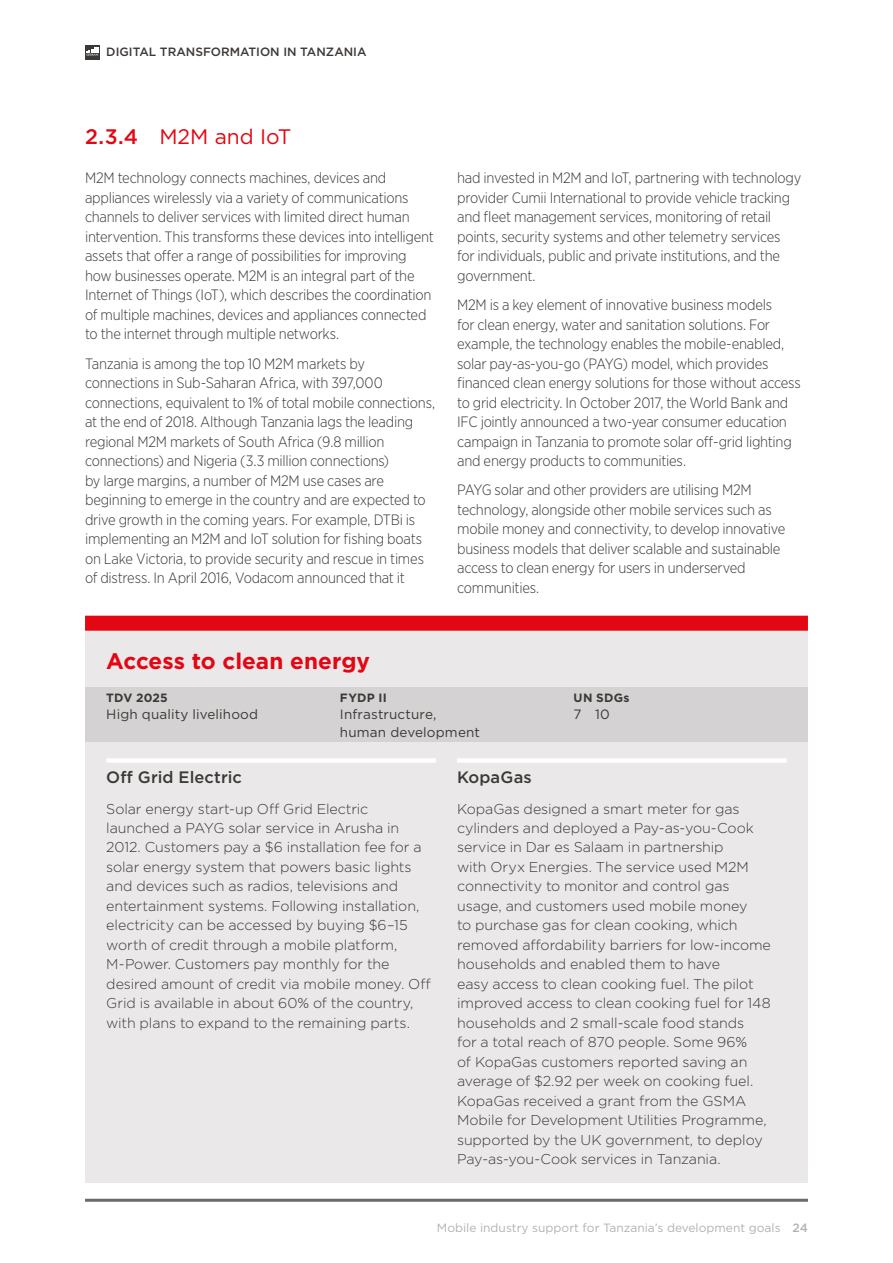
<style>
.page{position:relative;width:893px;height:1263px;background:#fff}
.page>*{position:absolute;margin:0;border:0;box-sizing:border-box;transform-origin:0 0}
.t1{font:700 22.5px "Gotham";color:#e30613}
.t2{font:21px "Gotham";color:#e30613}
.t3{font:500 16.5px "Gotham";letter-spacing:.005em;color:#3c3835}
.t4{font:300 15px/19.5px "Gotham Narrow";letter-spacing:-.015em;color:#3c3835}
.t5{font:300 14.25px/19.5px "Gotham";letter-spacing:-.01em;color:#3c3835}
.t6{font:13.5px/17.7px "Gotham";letter-spacing:.01em;color:#3c3835}
.t7{font:12px "Gotham";color:#b3b2b2}
.t8{font:500 12px "Gotham";color:#3c3835}
.t9{font:700 12px "Gotham";letter-spacing:.02em;color:#3c3835}
.s1{font-weight:500}
</style>
<div class="page">
<svg style="left:85px;top:45px;width:15px;height:15px"></svg>
<svg style="left:86px;top:48px;width:13px;height:8px"></svg>
<hr style="left:85px;top:1199px;width:723px;height:3px;background:#6c6a68">
<div style="left:85px;top:630px;width:723px;height:553px;background:#eae8e9"></div>
<div style="left:85px;top:616px;width:723px;height:15px;background:#e30613"></div>
<div style="left:106px;top:758px;width:330px;height:5px;background:#fff"></div>
<div style="left:457px;top:758px;width:330px;height:5px;background:#fff"></div>
<div style="left:85px;top:688px;width:722px;height:54px;background:#d4d2d2"></div>
<p class="t8" style="left:106px;top:44px;width:262px">DIGITAL TRANSFORMATION IN TANZANIA</p>
<h2 class="t2" style="left:85px;top:123px;width:208px"><span class="s1">2.3.4</span> M2M and IoT</h2>
<p class="t4" style="left:85px;top:168px;width:350px">M2M technology connects machines, devices and appliances wirelessly via a variety of communications channels to deliver services with limited direct human intervention. This transforms these devices into intelligent assets that offer a range of possibilities for improving how businesses operate. M2M is an integral part of the Internet of Things (IoT), which describes the coordination of multiple machines, devices and appliances connected to the internet through multiple networks.</p>
<p class="t4" style="left:85px;top:353px;width:352px">Tanzania is among the top 10 M2M markets by connections in Sub-Saharan Africa, with 397,000 connections, equivalent to 1% of total mobile connections, at the end of 2018. Although Tanzania lags the leading regional M2M markets of South Africa (9.8 million connections) and Nigeria (3.3 million connections)<br>by large margins, a number of M2M use cases are beginning to emerge in the country and are expected to drive growth in the coming years. For example, DTBi is implementing an M2M and IoT solution for fishing boats on Lake Victoria, to provide security and rescue in times of distress. In April 2016, Vodacom announced that it</p>
<p class="t4" style="left:457px;top:168px;width:346px">had invested in M2M and IoT, partnering with technology provider Cumii International to provide vehicle tracking and fleet management services, monitoring of retail points, security systems and other telemetry services for individuals, public and private institutions, and the government.</p>
<p class="t4" style="left:457px;top:295px;width:345px">M2M is a key element of innovative business models<br>for clean energy, water and sanitation solutions. For example, the technology enables the mobile-enabled, solar pay-as-you-go (PAYG) model, which provides financed clean energy solutions for those without access to grid electricity. In October 2017, the World Bank and IFC jointly announced a two-year consumer education campaign in Tanzania to promote solar off-grid lighting and energy products to communities.</p>
<p class="t4" style="left:457px;top:480px;width:330px">PAYG solar and other providers are utilising M2M technology, alongside other mobile services such as mobile money and connectivity, to develop innovative business models that deliver scalable and sustainable access to clean energy for users in underserved communities.</p>
<h1 class="t1" style="left:106px;top:646px;width:265px">Access to clean energy</h1>
<p class="t9" style="left:106px;top:689px;width:63px">TDV 2025</p>
<p class="t6" style="left:106px;top:705px;width:153px">High quality livelihood</p>
<p class="t9" style="left:340px;top:689px;width:48px">FYDP II</p>
<p class="t6" style="left:340px;top:705px;width:142px">Infrastructure, human development</p>
<p class="t9" style="left:574px;top:689px;width:57px">UN SDGs</p>
<p class="t6" style="left:574px;top:705px;width:38px">7 10</p>
<p class="t3" style="left:106px;top:766px;width:137px">Off Grid Electric</p>
<p class="t5" style="left:106px;top:798px;width:326px">Solar energy start-up Off Grid Electric launched a PAYG solar service in Arusha in 2012. Customers pay a $6 installation fee for a solar energy system that powers basic lights and devices such as radios, televisions and entertainment systems. Following installation, electricity can be accessed by buying $6–15 worth of credit through a mobile platform, M-Power. Customers pay monthly for the desired amount of credit via mobile money. Off Grid is available in about 60% of the country, with plans to expand to the remaining parts.</p>
<p class="t3" style="left:457px;top:766px;width:76px">KopaGas</p>
<p class="t5" style="left:457px;top:798px;width:315px">KopaGas designed a smart meter for gas cylinders and deployed a Pay-as-you-Cook service in Dar es Salaam in partnership<br>with Oryx Energies. The service used M2M connectivity to monitor and control gas usage, and customers used mobile money<br>to purchase gas for clean cooking, which removed affordability barriers for low-income households and enabled them to have<br>easy access to clean cooking fuel. The pilot improved access to clean cooking fuel for 148 households and 2 small-scale food stands<br>for a total reach of 870 people. Some 96%<br>of KopaGas customers reported saving an average of $2.92 per week on cooking fuel.<br>KopaGas received a grant from the GSMA Mobile for Development Utilities Programme, supported by the UK government, to deploy Pay-as-you-Cook services in Tanzania.</p>
<p class="t7" style="left:437px;top:1220px;width:372px">Mobile industry support for Tanzania’s development goals <span class="s1">24</span></p>
</div>
